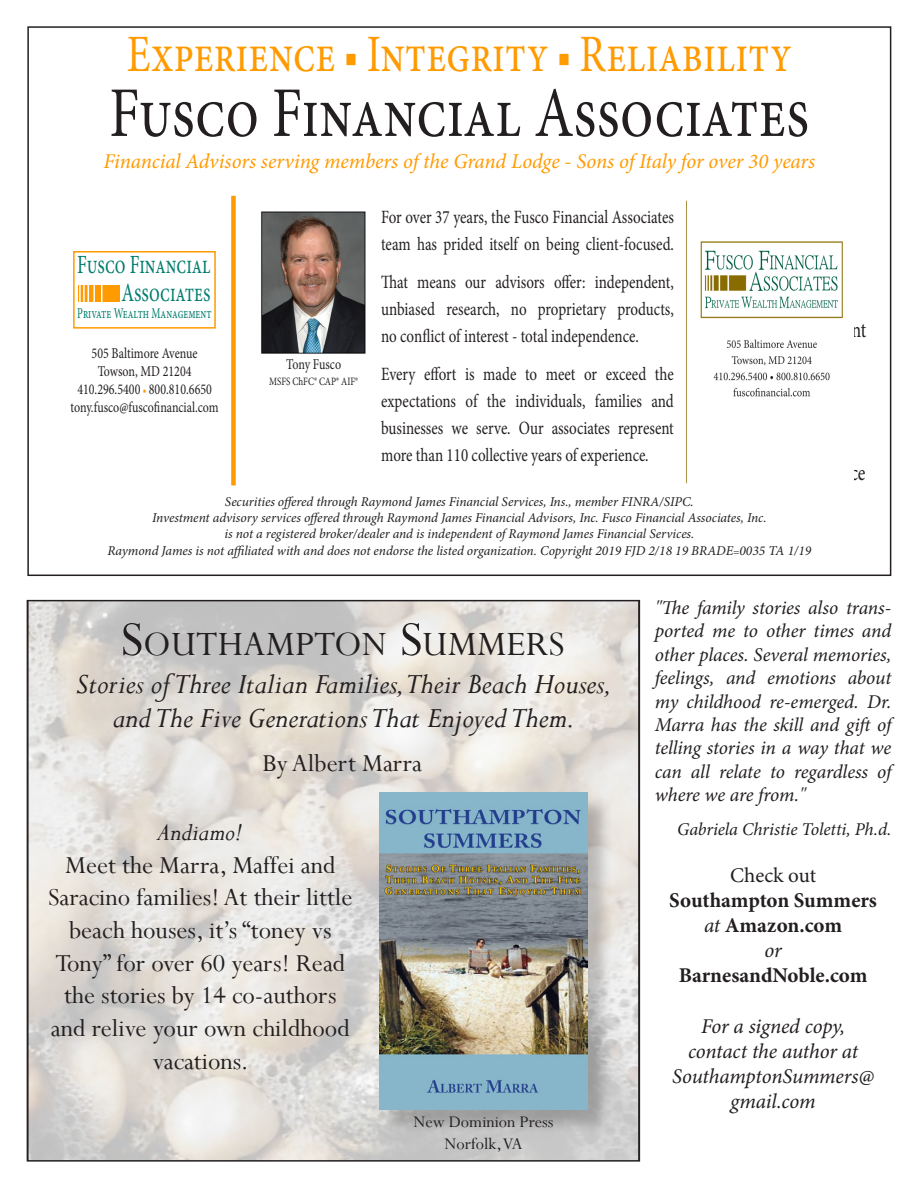
<style>
.page{position:relative;width:918px;height:1188px;background:#fff}
.page>*{position:absolute;margin:0;border:0;box-sizing:border-box;transform-origin:0 0}
.t1{font:71.25px "Minion Pro";color:#231f20;scale:.8 1}
.t2{font:52.5px "Minion Pro";color:#ff9b00;scale:.8 1}
.t3{font:38.1px "Perpetua";color:#231f20}
.t4{font:italic 31.8px/34px "Perpetua";color:#231f20;text-align:center}
.t5{font:27.15px/32.7px "Perpetua";color:#231f20;text-align:center}
.t6{font:26.25px/27.8px "Minion Pro";color:#007d6e;text-align:right;scale:.7 1}
.t7{font:italic 21px "Minion Pro";letter-spacing:-.005em;color:#ff9b00}
.t8{font:italic 21px/25.2px "Minion Pro";letter-spacing:-.01em;color:#231f20;text-align:center}
.t9{font:700 21px "Minion Pro";color:#231f20}
.t10{font:21px "Minion Pro";color:#231f20}
.t11{font:italic 19.5px/23.4px "Minion Pro";letter-spacing:-.01em;color:#231f20;text-align:justify}
.t12{font:18.75px/27px "Minion Pro";color:#231f20;text-align:justify;scale:.8 1}
.t13{font:18.15px/21.8px "Perpetua";color:#231f20;text-align:center}
.t14{font:italic 18px "Minion Pro";letter-spacing:-.005em;color:#231f20}
.t15{font:15px "Minion Pro";color:#231f20;scale:.8 1}
.t16{font:15px "Minion Pro";color:#007d6e;scale:.68 1}
.t17{font:italic 13.5px/16.2px "Minion Pro";letter-spacing:-.005em;color:#231f20;text-align:center}
.t18{font:11.25px "Minion Pro";color:#231f20;scale:.8 1}
.s1{font-size:10.5px}
.s2{font-size:54.45px}
.s3{font-style:italic}
.s4{font-weight:400;font-style:italic}
</style>
<div class="page">
<img style="left:261px;top:200px;width:582px;height:284px">
<div style="left:231px;top:196px;width:5px;height:290px;background:#ff9b00"></div>
<div style="left:373px;top:191px;width:293px;height:294px;background:#fff"></div>
<div style="left:73px;top:251px;width:143px;height:78px;border:2px solid #ff9b00"></div>
<div style="left:78px;top:285px;width:41px;height:16px;background:#ff9b00"></div>
<svg style="left:79px;top:285px;width:16px;height:17px"></svg>
<svg style="left:101px;top:285px;width:1px;height:16px"></svg>
<div style="left:261px;top:355px;width:105px;height:36px;background:#fff"></div>
<svg style="left:30px;top:603px;width:607px;height:556px;background:#cdcdca"></svg>
<div style="left:27px;top:600px;width:613px;height:562px;border:2px solid #231f20"></div>
<p class="t2" style="left:127px;top:20px;width:833px">Experience Integrity Reliability</p>
<p class="t1" style="left:109px;top:65px;width:877px">Fusco Financial Associates</p>
<p class="t7" style="left:103px;top:147px;width:713px">Financial Advisors serving members of the Grand Lodge - Sons of Italy for over 30 years</p>
<p class="t12" style="left:381px;top:204px;width:368px">For over 37 years, the Fusco Financial Associates team has prided itself on being client-focused.</p>
<p class="t12" style="left:381px;top:269px;width:367px">That means our advisors offer: independent, unbiased research, no proprietary products, no conflict of interest - total independence.</p>
<p class="t12" style="left:381px;top:361px;width:367px">Every effort is made to meet or exceed the expectations of the individuals, families and businesses we serve. Our associates represent more than 110 collective years of experience.</p>
<p class="t6" style="left:77px;top:251px;width:192px">Fusco Financial<br>Associates</p>
<p class="t16" style="left:77px;top:303px;width:199px">Private Wealth Management</p>
<p class="t15" style="left:92px;top:343px;width:134px">505 Baltimore Avenue</p>
<p class="t15" style="left:98px;top:361px;width:119px">Towson, MD 21204</p>
<p class="t15" style="left:77px;top:379px;width:170px">410.296.5400 800.810.6650</p>
<p class="t15" style="left:71px;top:397px;width:187px">tony.fusco@fuscofinancial.com</p>
<p class="t15" style="left:286px;top:354px;width:70px">Tony Fusco</p>
<p class="t18" style="left:269px;top:374px;width:113px">MSFS ChFC® CAP® AIF®</p>
<p class="t17" style="left:225px;top:494px;width:470px">Securities offered through Raymond James Financial Services, Ins., member FINRA/SIPC.</p>
<p class="t17" style="left:107px;top:510px;width:705px">Investment advisory services offered through Raymond James Financial Advisors, Inc. Fusco Financial Associates, Inc.<br>is not a registered broker/dealer and is independent of Raymond James Financial Services.<br>Raymond James is not affiliated with and does not endorse the listed organization. Copyright 2019 FJD 2/18 19 BRADE<span class="s1">=</span>0035 TA 1/19</p>
<p class="t3" style="left:120px;top:620px;width:445px"><span class="s2">S</span>outhampton <span class="s2">S</span>ummerS</p>
<p class="t4" style="left:76px;top:666px;width:538px">Stories of Three Italian Families,Their Beach Houses, and The Five Generations That Enjoyed Them.</p>
<p class="t5" style="left:263px;top:746px;width:161px">By Albert Marra</p>
<p class="t5" style="left:48px;top:816px;width:306px"><span class="s3">Andiamo!<br></span>Meet the Marra, Maffei and<br>Saracino families! At their little beach houses, it’s “toney vs<br>Tony” for over 60 years! Read the stories by 14 co-authors and relive your own childhood vacations.</p>
<p class="t13" style="left:414px;top:1111px;width:141px">New Dominion Press<br>Norfolk, VA</p>
<p class="t11" style="left:655px;top:596px;width:238px">"The family stories also trans&shy;ported me to other times and other places. Several memories, feelings, and emotions about my childhood re-emerged. Dr.<br>Marra has the skill and gift of telling stories in a way that we can all relate to regardless of where we are from."</p>
<p class="t14" style="left:677px;top:817px;width:216px">Gabriela Christie Toletti, Ph.d.</p>
<p class="t10" style="left:730px;top:861px;width:87px">Check out</p>
<p class="t9" style="left:669px;top:885px;width:209px">Southampton Summers</p>
<p class="t9" style="left:704px;top:911px;width:140px"><span class="s4">at</span> Amazon.com</p>
<p class="t8" style="left:764px;top:938px;width:19px">or</p>
<p class="t9" style="left:679px;top:961px;width:190px">BarnesandNoble.com</p>
<p class="t8" style="left:688px;top:1014px;width:172px">For a signed copy, contact the author at</p>
<p class="t8" style="left:672px;top:1064px;width:204px">SouthamptonSummers@ gmail.com</p>
</div>
